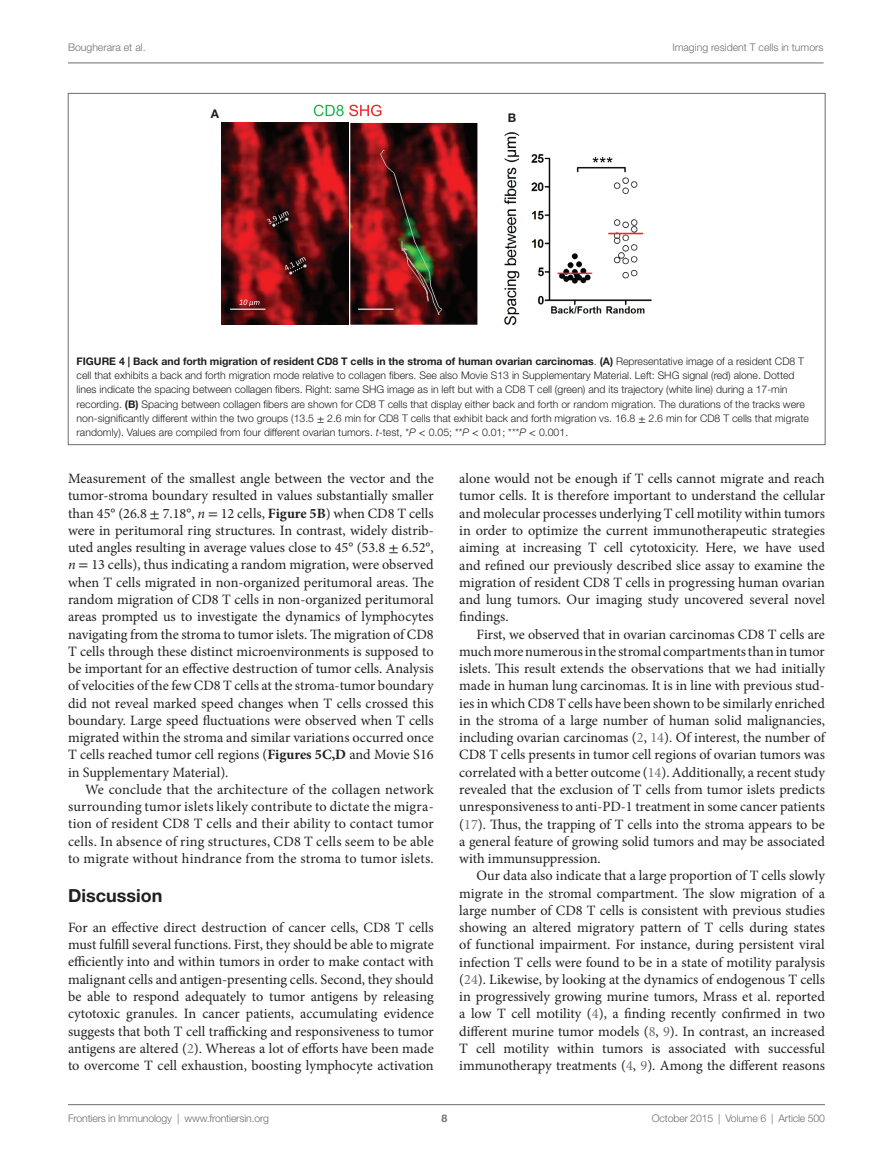
<style>
.page{position:relative;width:893px;height:1170px;background:#fff}
.page>*{position:absolute;margin:0;border:0;box-sizing:border-box;transform-origin:0 0}
.t1{font:700 18px "Helvetica Neue LT Std";color:#231f20}
.t2{font:14.25px/17.2px "Minion Pro";color:#231f20;text-align:justify}
.t3{font:700 12px "Helvetica Neue LT Std";color:#231f20}
.t4{font:300 10.5px/14.2px "Helvetica Neue LT Std";color:#231f20}
.t5{font:300 10.5px "Helvetica Neue LT Std";letter-spacing:-.015em;color:#6c6d70}
.t6{font:700 10.5px "Helvetica Neue LT Std";color:#6c6d70}
.s1{font-weight:700}
.s2{font-family:"STIX General";font-weight:400}
.s3{font-style:italic}
.s4{font-family:"STIX General"}
.s5{color:#6c6d70}
</style>
<div class="page">
<img style="left:222px;top:123px;width:255px;height:202px">
<svg style="left:466px;top:148px;width:8px;height:11px"></svg>
<svg style="left:239px;top:299px;width:21px;height:7px"></svg>
<svg style="left:314px;top:105px;width:67px;height:11px"></svg>
<img style="left:504px;top:132px;width:148px;height:193px">
<svg style="left:267px;top:211px;width:22px;height:16px"></svg>
<svg style="left:285px;top:257px;width:22px;height:18px"></svg>
<hr style="left:68px;top:1104px;width:757px;height:1px;background:#6c6d70">
<hr style="left:68px;top:63px;width:756px;height:1px;background:#6c6d70">
<p class="t5" style="left:68px;top:41px;width:79px">Bougherara et al.</p>
<p class="t5" style="left:672px;top:41px;width:153px">Imaging resident T cells in tumors</p>
<p class="t3" style="left:211px;top:106px;width:10px">A</p>
<p class="t3" style="left:508px;top:110px;width:10px">B</p>
<p class="t4" style="left:77px;top:354px;width:734px"><span class="s1">FIG URE 4 | Back and forth migration of resident CD8 T cells in the stroma of human ovarian carcinomas</span>. <span class="s1">(A)</span> Representative image of a resident CD8 T cell that exhibits a back and forth migration mode relative to collagen fibers. See also Movie S13 in Supplementary Material. Left: SHG signal (red) alone. Dotted lines indicate the spacing between collagen fibers. Right: same SHG image as in left but with a CD8 T cell (green) and its trajectory (white line) during a 17-min recording. <span class="s1">(B)</span> Spacing between collagen fibers are shown for CD8 T cells that display either back and forth or random migration. The durations of the tracks were non-significantly different within the two groups (13.5 <span class="s2">±</span> 2.6 min for CD8 T cells that exhibit back and forth migration vs. 16.8 <span class="s2">±</span> 2.6 min for CD8 T cells that migrate randomly). Values are compiled from four different ovarian tumors. <span class="s3">t</span>-test, *<span class="s3">P</span> <span class="s2">&lt;</span> 0.05; **<span class="s3">P</span> <span class="s2">&lt;</span> 0.01; ***<span class="s3">P</span> <span class="s2">&lt;</span> 0.001.</p>
<p class="t2" style="left:68px;top:470px;width:367px">Measurement of the smallest angle between the vector and the tumor-stroma boundary resulted in values substantially smaller than 45° (26.8 <span class="s4">±</span> 7.18°, <span class="s3">n</span> <span class="s4">=</span> 12 cells, <span class="s1">Figure 5B</span>) when CD8 T cells were in peritumoral ring structures. In contrast, widely distrib&shy;uted angles resulting in average values close to 45° (53.8 <span class="s4">±</span> 6.52°, <span class="s3">n</span> <span class="s4">=</span> 13 cells), thus indicating a random migration, were observed when T cells migrated in non-organized peritumoral areas. The random migration of CD8 T cells in non-organized peritumoral areas prompted us to investigate the dynamics of lymphocytes navigating from the stroma to tumor islets. The migration of CD8<br>T cells through these distinct microenvironments is supposed to be important for an effective destruction of tumor cells. Analysis of velocities of the few CD8 T cells at the stroma-tumor boundary did not reveal marked speed changes when T cells crossed this boundary. Large speed fluctuations were observed when T cells migrated within the stroma and similar variations occurred once T cells reached tumor cell regions (<span class="s1">Figures 5C,D</span> and Movie S16 in Supplementary Material).</p>
<p class="t2" style="left:68px;top:780px;width:367px;text-indent:17px">We conclude that the architecture of the collagen network surrounding tumor islets likely contribute to dictate the migra&shy;tion of resident CD8 T cells and their ability to contact tumor cells. In absence of ring structures, CD8 T cells seem to be able to migrate without hindrance from the stroma to tumor islets.</p>
<p class="t1" style="left:68px;top:884px;width:96px">Discussion</p>
<p class="t2" style="left:68px;top:918px;width:367px">For an effective direct destruction of cancer cells, CD8 T cells must fulfill several functions. First, they should be able to migrate efficiently into and within tumors in order to make contact with malignant cells and antigen-presenting cells. Second, they should be able to respond adequately to tumor antigens by releasing cytotoxic granules. In cancer patients, accumulating evidence suggests that both T cell trafficking and responsiveness to tumor antigens are altered (<span class="s5">2</span>). Whereas a lot of efforts have been made to overcome T cell exhaustion, boosting lymphocyte activation</p>
<p class="t2" style="left:459px;top:470px;width:367px">alone would not be enough if T cells cannot migrate and reach tumor cells. It is therefore important to understand the cellular and molecular processes underlying T cell motility within tumors in order to optimize the current immunotherapeutic strategies aiming at increasing T cell cytotoxicity. Here, we have used and refined our previously described slice assay to examine the migration of resident CD8 T cells in progressing human ovarian and lung tumors. Our imaging study uncovered several novel findings.</p>
<p class="t2" style="left:459px;top:625px;width:367px;text-indent:17px">First, we observed that in ovarian carcinomas CD8 T cells are much more numerous in the stromal compartments than in tumor islets. This result extends the observations that we had initially made in human lung carcinomas. It is in line with previous stud&shy;ies in which CD8 T cells have been shown to be similarly enriched in the stroma of a large number of human solid malignancies, including ovarian carcinomas (<span class="s5">2</span>, <span class="s5">14</span>). Of interest, the number of CD8 T cells presents in tumor cell regions of ovarian tumors was correlated with a better outcome (<span class="s5">14</span>). Additionally, a recent study revealed that the exclusion of T cells from tumor islets predicts unresponsiveness to anti-PD-1 treatment in some cancer patients (<span class="s5">17</span>). Thus, the trapping of T cells into the stroma appears to be a general feature of growing solid tumors and may be associated with immunsuppression.</p>
<p class="t2" style="left:459px;top:867px;width:367px;text-indent:17px">Our data also indicate that a large proportion of T cells slowly migrate in the stromal compartment. The slow migration of a large number of CD8 T cells is consistent with previous studies showing an altered migratory pattern of T cells during states of functional impairment. For instance, during persistent viral infection T cells were found to be in a state of motility paralysis (<span class="s5">24</span>). Likewise, by looking at the dynamics of endogenous T cells in progressively growing murine tumors, Mrass et al. reported a low T cell motility (<span class="s5">4</span>), a finding recently confirmed in two different murine tumor models (<span class="s5">8</span>, <span class="s5">9</span>). In contrast, an increased T cell motility within tumors is associated with successful immunotherapy treatments (<span class="s5">4</span>, <span class="s5">9</span>). Among the different reasons</p>
<p class="t5" style="left:68px;top:1111px;width:203px">Frontiers in Immunology | www.frontiersin.org</p>
<p class="t6" style="left:441px;top:1111px;width:7px">8</p>
<p class="t5" style="left:652px;top:1111px;width:174px">October 2015 | Volume 6 | Article 500</p>
</div>
